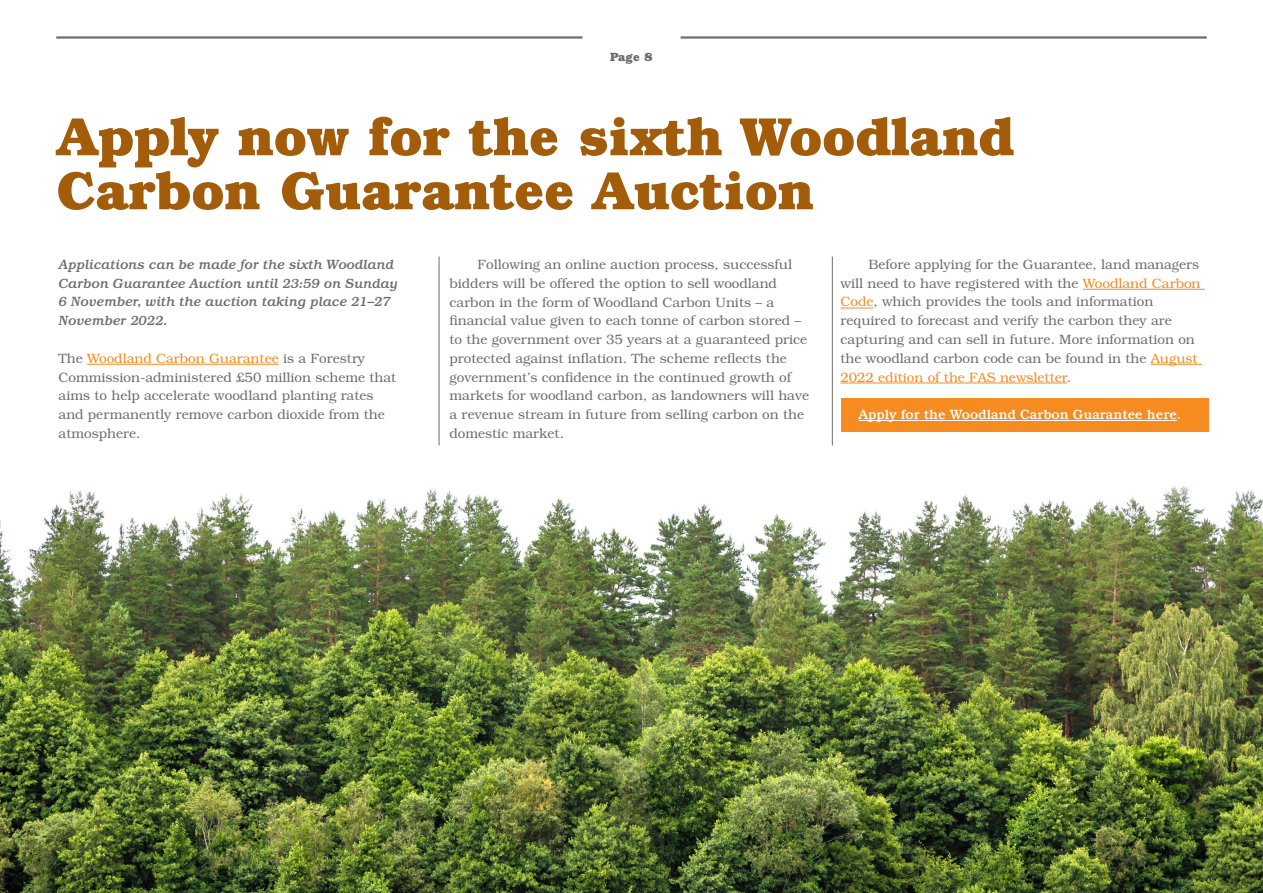
<style>
.page{position:relative;width:1263px;height:893px;background:#fff}
.page>*{position:absolute;margin:0;border:0;box-sizing:border-box;transform-origin:0 0}
.t1{font:700 54px/54px "Bookman Std";color:#a25c0a}
.t2{font:300 13.5px/18.8px "Bookman Std";color:#6d6e71}
.t3{font:italic 500 13.5px/18.8px "Bookman Std";color:#6d6e71}
.t4{font:500 13.5px "Bookman Std";color:#fff}
.t5{font:700 12px "Bookman Std";color:#6d6e71}
.s1{color:#f68b1f}
</style>
<div class="page">
<img style="left:0;top:851px;width:1263px;height:42px">
<img style="left:0;top:36px;width:1263px;height:815px">
<hr style="left:56px;top:36px;width:526px;height:3px;background:#6d6e71">
<hr style="left:680px;top:36px;width:527px;height:3px;background:#6d6e71">
<div style="left:842px;top:398px;width:367px;height:34px;background:#f68b1f"></div>
<hr style="left:87px;top:364px;width:192px;height:1px;background:#f68b1f">
<hr style="left:1083px;top:289px;width:122px;height:1px;background:#f68b1f">
<hr style="left:840px;top:308px;width:33px;height:1px;background:#f68b1f">
<hr style="left:1151px;top:364px;width:51px;height:1px;background:#f68b1f">
<hr style="left:840px;top:383px;width:227px;height:1px;background:#f68b1f">
<hr style="left:858px;top:420px;width:319px;height:1px;background:#fff">
<hr style="left:439px;top:257px;width:1px;height:189px;background:#6d6e71">
<hr style="left:832px;top:257px;width:1px;height:189px;background:#6d6e71">
<p class="t5" style="left:610px;top:49px;width:44px">Page 8</p>
<h1 class="t1" style="left:56px;top:108px;width:959px">Apply now for the sixth Woodland<br>Carbon Guarantee Auction</h1>
<p class="t3" style="left:58px;top:255px;width:341px">Applications can be made for the sixth Woodland Carbon Guarantee Auction until 23:59 on Sunday 6 November, with the auction taking place 21–27<br>November 2022.</p>
<p class="t2" style="left:58px;top:349px;width:339px">The <span class="s1">Woodland Carbon Guarantee</span> is a Forestry Commission-administered £50 million scheme that aims to help accelerate woodland planting rates and permanently remove carbon dioxide from the atmosphere.</p>
<p class="t2" style="left:449px;top:255px;width:361px;text-indent:28px">Following an online auction process, successful bidders will be offered the option to sell woodland carbon in the form of Woodland Carbon Units – a financial value given to each tonne of carbon stored – to the government over 35 years at a guaranteed price protected against inflation. The scheme reflects the government’s confidence in the continued growth of markets for woodland carbon, as landowners will have a revenue stream in future from selling carbon on the domestic market.</p>
<p class="t2" style="left:840px;top:255px;width:361px;text-indent:28px">Before applying for the Guarantee, land managers will need to have registered with the <span class="s1">Woodland Carbon Code</span>, which provides the tools and information required to forecast and verify the carbon they are capturing and can sell in future. More information on the woodland carbon code can be found in the <span class="s1">August 2022 edition of the FAS newsletter</span>.</p>
<p class="t4" style="left:858px;top:406px;width:324px">Apply for the Woodland Carbon Guarantee here.</p>
</div>
